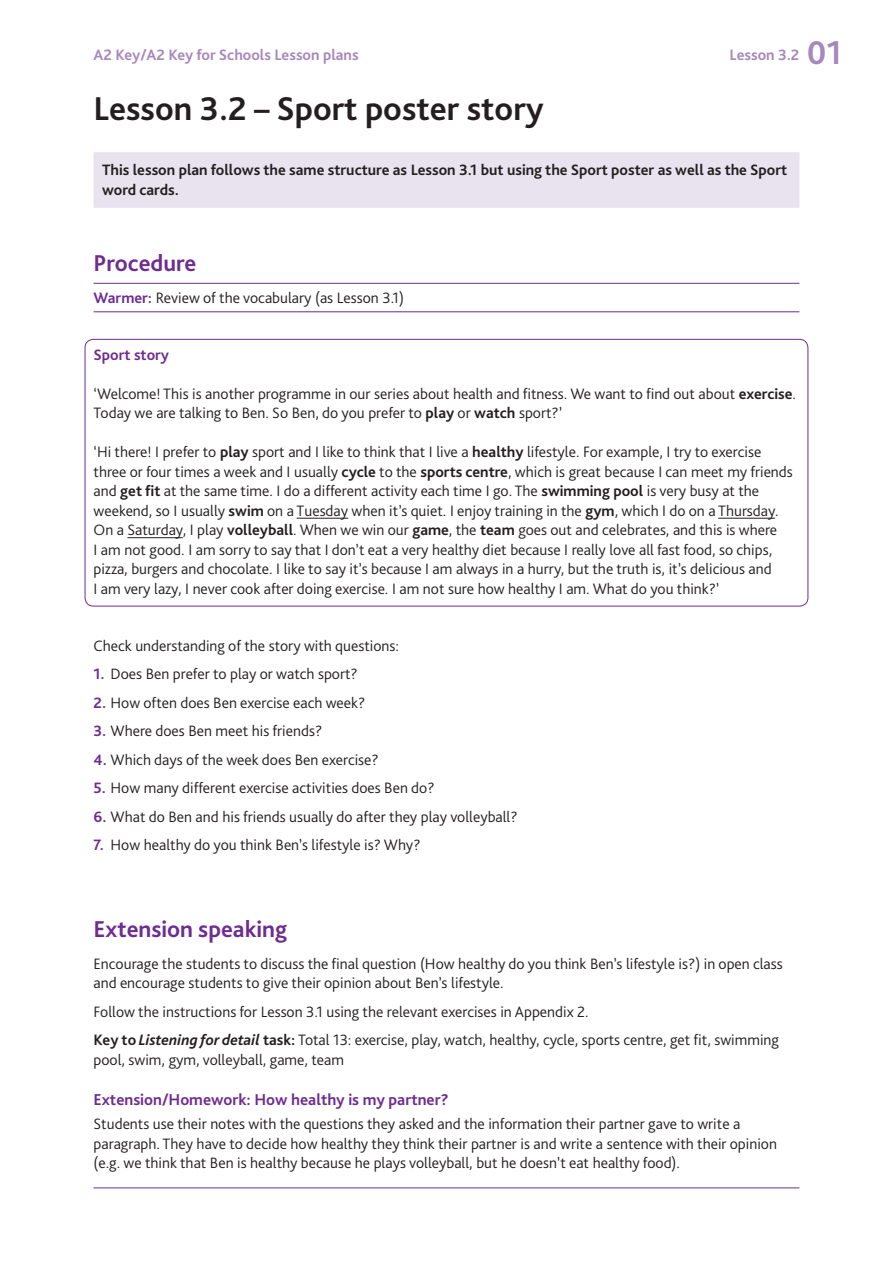
<style>
.page{position:relative;width:893px;height:1263px;background:#fff}
.page>*{position:absolute;margin:0;border:0;box-sizing:border-box;transform-origin:0 0}
.A_head{font:700 34.5px "Bliss Pro";color:#231f20}
.t1{font:700 34.5px "Bliss Pro";color:#a787be}
.B_head{font:700 24px "Bliss Pro";color:#6e2c91}
.D_head{font:700 16.5px "Bliss Pro";color:#6e2c91}
.Keyline_box{font:300 15.75px/19.5px "Bliss Pro";color:#231f20}
.Body{font:300 15.75px/19.5px "Bliss Pro";color:#231f20}
.Intro_2-line{font:700 15.75px/19.5px "Bliss Pro";color:#231f20}
.Running_header{font:700 15.75px "Bliss Pro";color:#a787be}
.Rules{font:300 15.75px "Bliss Pro";color:#231f20}
.Keyline_box-2{font:700 15.75px "Bliss Pro";color:#6e2c91}
.s1{font-weight:700;color:#6e2c91}
.s2{font-weight:700}
.s3{font-weight:700;font-style:italic}
</style>
<div class="page">
<div style="left:94px;top:152px;width:705px;height:56px;background:#e9e2ef"></div>
<hr style="left:94px;top:283px;width:705px;height:1px;background:#6e2c91">
<hr style="left:94px;top:311px;width:705px;height:1px;background:#6e2c91">
<div style="left:85px;top:339px;width:723px;height:267px;border:1px solid #6e2c91;border-radius:9px"></div>
<hr style="left:297px;top:518px;width:51px;height:1px;background:#231f20">
<hr style="left:718px;top:518px;width:57px;height:1px;background:#231f20">
<hr style="left:127px;top:537px;width:56px;height:1px;background:#231f20">
<hr style="left:94px;top:1187px;width:705px;height:1px;background:#6e2c91">
<p class="Running_header" style="left:94px;top:45px;width:267px">A2 Key A/ 2 Key for Schools Lesson plans</p>
<p class="A_head" style="left:94px;top:87px;width:452px">Lesson 3.2 – Sport poster story</p>
<p class="Intro_2-line" style="left:102px;top:160px;width:687px">This lesson plan follows the same structure as Lesson 3.1 but using the Sport poster as well as the Sport word cards.</p>
<p class="Running_header" style="left:730px;top:45px;width:71px">Lesson 3.2</p>
<h1 class="t1" style="left:807px;top:32px;width:37px">01</h1>
<p class="B_head" style="left:94px;top:248px;width:104px">Procedure</p>
<p class="Rules" style="left:94px;top:288px;width:312px"><span class="s1">Warmer:</span> Review of the vocabulary (as Lesson 3.1(</p>
<p class="Keyline_box-2" style="left:94px;top:345px;width:77px">Sport story</p>
<p class="Keyline_box" style="left:94px;top:383px;width:704px">‘Welcome! This is another programme in our series about health and fitness. We want to find out about <span class="s2">exercise</span>.<br>Today we are talking to Ben. So Ben, do you prefer to <span class="s2">play</span> or <span class="s2">watch</span> sport ‘?</p>
<p class="Keyline_box" style="left:94px;top:442px;width:701px">‘Hi there I! prefer to <span class="s2">play</span> sport and I like to think that I live a <span class="s2">healthy</span> lifestyle. For example I, try to exercise three or four times a week and I usually <span class="s2">cycle</span> to the <span class="s2">sports centre</span>, which is great because I can meet my friends and <span class="s2">get fit</span> at the same time I. do a different activity each time I go. The <span class="s2">swimming pool</span> is very busy at the weekend, so I usually <span class="s2">swim</span> on a Tuesday when s’i t quiet I. enjoy training in the <span class="s2">gym</span>, which I do on a Thursday.<br>On a Saturday I, play <span class="s2">volleyball</span>. When we win our <span class="s2">game</span>, the <span class="s2">team</span> goes out and celebrates, and this is where<br>I am not good I. am sorry to say that I don t’ eat a very healthy diet because I really love all fast food, so chips, pizza, burgers and chocolate I. like to say s’i t because I am always in a hurry, but the truth is s’i t, delicious and<br>I am very lazy I, never cook after doing exercise I. am not sure how healthy I am. What do you think ‘?</p>
<p class="Body" style="left:94px;top:635px;width:307px">Check understanding of the story with questions:</p>
<p class="Keyline_box" style="left:94px;top:664px;width:266px"><span class="s1">1.</span> Does Ben prefer to play or watch sport?</p>
<p class="Keyline_box" style="left:94px;top:692px;width:273px"><span class="s1">2.</span> How often does Ben exercise each week?</p>
<p class="Keyline_box" style="left:94px;top:721px;width:230px"><span class="s1">3.</span> Where does Ben meet his friends?</p>
<p class="Keyline_box" style="left:94px;top:749px;width:287px"><span class="s1">4.</span> Which days of the week does Ben exercise?</p>
<p class="Keyline_box" style="left:94px;top:778px;width:342px"><span class="s1">5.</span> How many different exercise activities does Ben do?</p>
<p class="Keyline_box" style="left:94px;top:806px;width:426px"><span class="s1">6.</span> What do Ben and his friends usually do after they play volleyball?</p>
<p class="Keyline_box" style="left:94px;top:835px;width:328px"><span class="s1">7.</span> How healthy do you think Ben s’ lifestyle is? Why?</p>
<p class="B_head" style="left:94px;top:914px;width:195px">Extension speaking</p>
<p class="Body" style="left:94px;top:953px;width:691px">Encourage the students to discuss the final question (How healthy do you think Ben s’ lifestyle is?) in open class and encourage students to give their opinion about Ben s’ lifestyle.</p>
<p class="Body" style="left:94px;top:1001px;width:497px">Follow the instructions for Lesson 3.1 using the relevant exercises in Appendix 2.</p>
<p class="Body" style="left:94px;top:1030px;width:687px"><span class="s2">Key to</span> <span class="s3">Listening fordetail</span> <span class="s2">task:</span> Total 13: exercise, play, watch, healthy, cycle, sports centre, get fit, swimming pool, swim, gym, volleyball, game, team</p>
<p class="D_head" style="left:94px;top:1090px;width:357px">Extension/Homework: How healthy is my partner?</p>
<p class="Body" style="left:94px;top:1114px;width:685px">Students use their notes with the questions they asked and the information their partner gave to write a paragraph. They have to decide how healthy they think their partner is and write a sentence with their opinion<br>.g.e( we think that Ben is healthy because he plays volleyball, but he doesn t’ eat healthy food .(</p>
</div>
